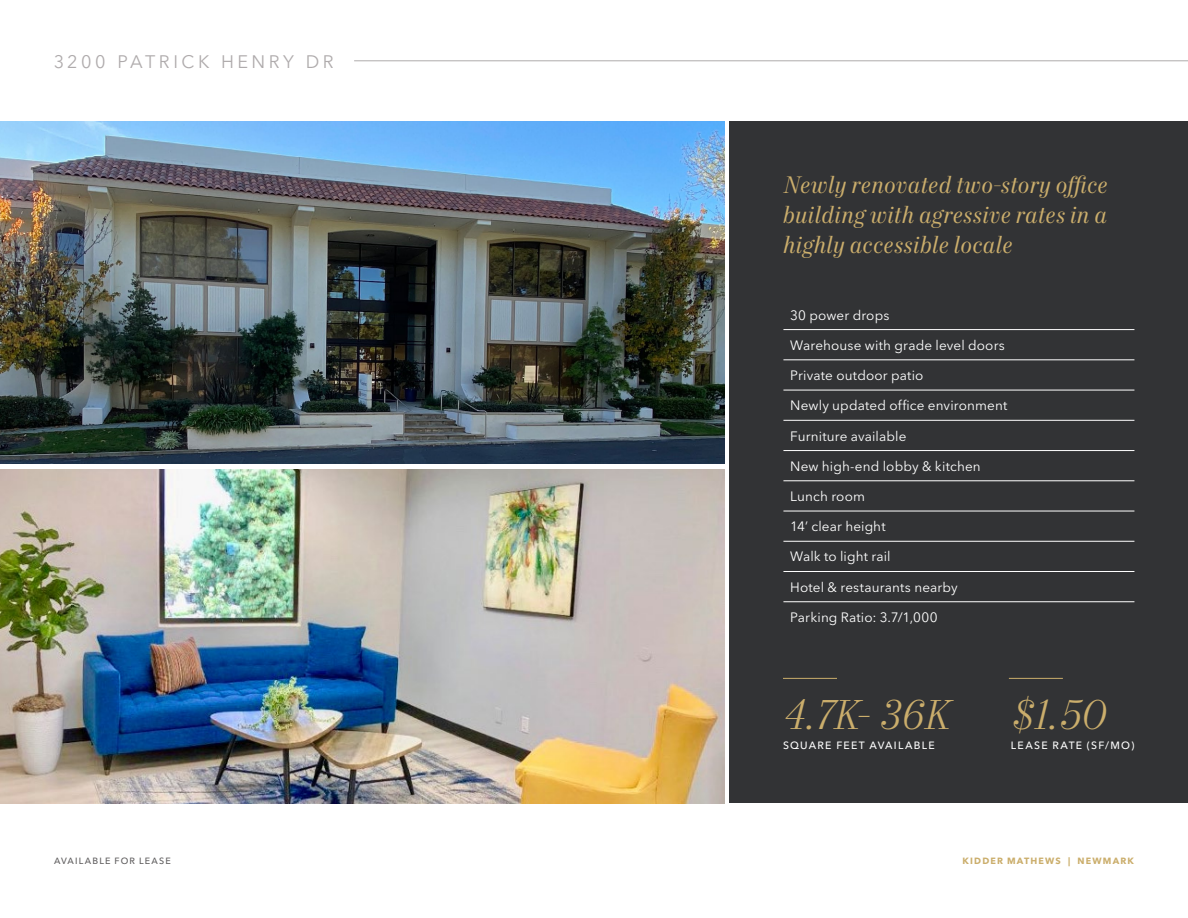
<style>
.page{position:relative;width:1188px;height:918px;background:#fff}
.page>*{position:absolute;margin:0;border:0;box-sizing:border-box;transform-origin:0 0}
.t1{font:italic 300 42px "Mort Modern 07";color:#cbae6c}
.t2{font:italic 24px/30px "Mort Modern 08";letter-spacing:.01em;color:#cbae6c;text-align:justify}
.t3{font:18px "Avenir Next LT Pro";letter-spacing:.195em;color:#afabac}
.t4{font:13.5px "Avenir Next LT Pro";letter-spacing:.01em;color:#fff}
.t5{font:500 10.5px "Avenir Next LT Pro";letter-spacing:.125em;color:#fff}
.t6{font:700 9px "Avenir Next LT Pro";letter-spacing:.13em;color:#cbae6c}
.t7{font:500 9px "Avenir Next LT Pro";letter-spacing:.13em;color:#5f5d5e}
</style>
<div class="page">
<div style="left:729px;top:122px;width:459px;height:681px;background:#323335"></div>
<img style="left:0;top:469px;width:725px;height:334px">
<img style="left:0;top:122px;width:725px;height:342px">
<hr style="left:783px;top:678px;width:54px;height:1px;background:#cbae6c">
<hr style="left:1009px;top:678px;width:54px;height:1px;background:#cbae6c">
<hr style="left:783px;top:450px;width:351px;height:1px;background:#fff">
<hr style="left:783px;top:481px;width:351px;height:1px;background:#fff">
<hr style="left:783px;top:511px;width:351px;height:1px;background:#fff">
<hr style="left:783px;top:541px;width:351px;height:1px;background:#fff">
<hr style="left:783px;top:571px;width:351px;height:1px;background:#fff">
<hr style="left:783px;top:601px;width:351px;height:1px;background:#fff">
<hr style="left:783px;top:360px;width:351px;height:1px;background:#fff">
<hr style="left:783px;top:390px;width:351px;height:1px;background:#fff">
<hr style="left:783px;top:420px;width:351px;height:1px;background:#fff">
<hr style="left:783px;top:329px;width:351px;height:1px;background:#fff">
<hr style="left:354px;top:61px;width:834px;height:1px;background:#afabac">
<h3 class="t3" style="left:54px;top:51px;width:282px">3200 PATRICK HENRY DR</h3>
<h2 class="t2" style="left:783px;top:171px;width:326px">Newly renovated two-story office building with agressive rates in a highly accessible locale</h2>
<p class="t4" style="left:790px;top:307px;width:101px">30 power drops</p>
<p class="t4" style="left:790px;top:337px;width:216px">Warehouse with grade level doors</p>
<p class="t4" style="left:790px;top:367px;width:135px">Private outdoor patio</p>
<p class="t4" style="left:790px;top:398px;width:219px">Newly updated office environment</p>
<p class="t4" style="left:790px;top:428px;width:118px">Furniture available</p>
<p class="t4" style="left:790px;top:458px;width:192px">New high-end lobby &amp; kitchen</p>
<p class="t4" style="left:790px;top:488px;width:76px">Lunch room</p>
<p class="t4" style="left:790px;top:518px;width:97px">14’ clear height</p>
<p class="t4" style="left:790px;top:549px;width:102px">Walk to light rail</p>
<p class="t4" style="left:790px;top:579px;width:169px">Hotel &amp; restaurants nearby</p>
<p class="t4" style="left:790px;top:609px;width:149px">Parking Ratio: 3.7/1,000</p>
<h1 class="t1" style="left:783px;top:689px;width:169px">4.7K- 36K</h1>
<p class="t5" style="left:783px;top:739px;width:153px">SQUARE FEET AVAILABLE</p>
<h1 class="t1" style="left:1011px;top:689px;width:96px">$1.50</h1>
<p class="t5" style="left:1011px;top:739px;width:125px">LEASE RATE (SF/MO)</p>
<p class="t7" style="left:54px;top:855px;width:118px">AVAILABLE FOR LEASE</p>
<p class="t6" style="left:963px;top:855px;width:173px">KIDDER MATHEWS | NEWMARK</p>
</div>
